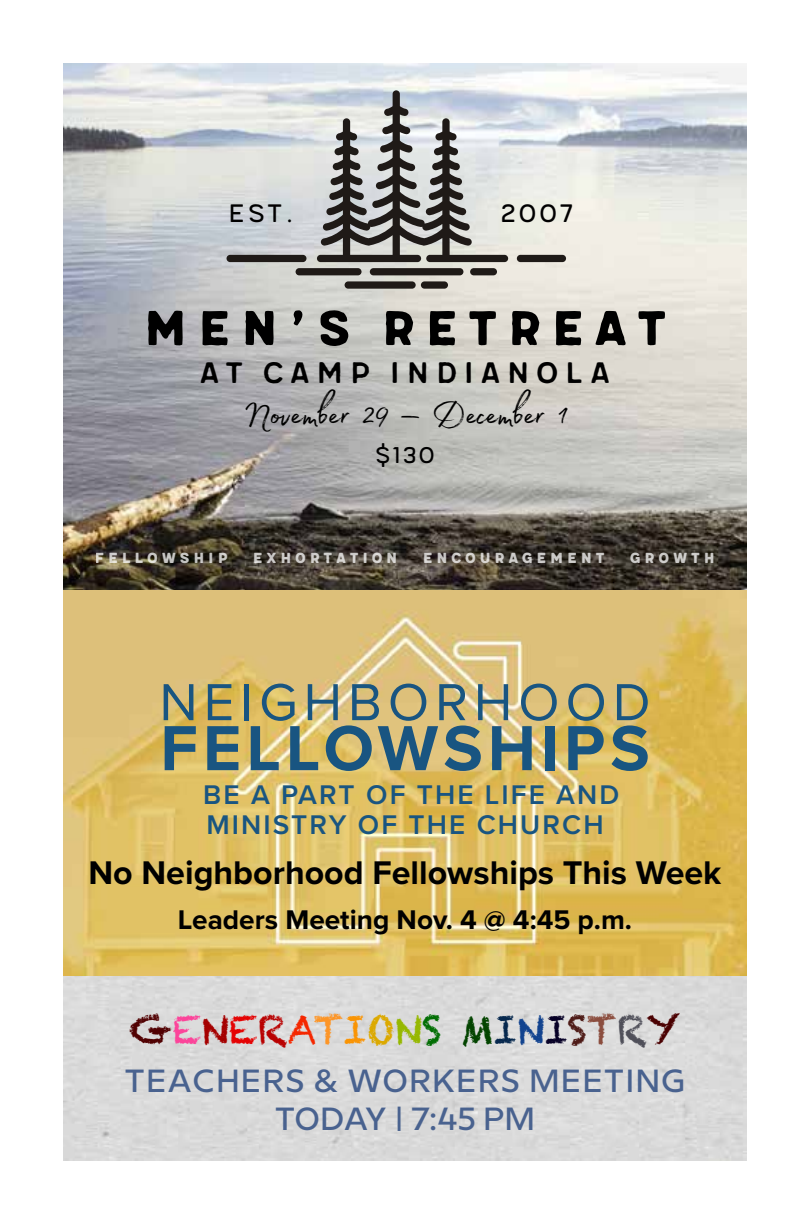
<style>
.page{position:relative;width:792px;height:1224px;background:#fff}
.page>*{position:absolute;margin:0;border:0;box-sizing:border-box;transform-origin:0 0}
.t1{font:700 66px "Proxima Nova";letter-spacing:.075em;color:#195581}
.t2{font:60.2px "Meltow San 300 Handmade";letter-spacing:.13em;color:#000}
.t3{font:54px "Proxima Nova";letter-spacing:.11em;color:#195581}
.t4{font:45.6px "Madelyn";letter-spacing:-.01em;color:#000}
.t5{font:38.8px "Chalkduster";color:#510102}
.t6{font:36.4px "Meltow San 200 Handmade";letter-spacing:.15em;color:#000}
.t7{font:700 34px "Proxima Nova";color:#000}
.t8{font:500 32px/38.4px "Milliard";letter-spacing:.03em;color:#49628f;text-align:center}
.t9{font:31px "Meltow San 100";letter-spacing:.075em;color:#000}
.t10{font:600 28px/30px "Proxima Nova";letter-spacing:.075em;color:#195581}
.t11{font:700 28px "Proxima Nova";color:#000}
.t12{font:28px "Meltow San 100";color:#000}
.t13{font:18px "Meltow San 300";letter-spacing:.175em;color:#fff}
.s1{color:#fc449a}
.s2{color:#a50000}
.s3{color:#e50304}
.s4{color:#b90101}
.s5{color:#f52700}
.s6{color:#fd9526}
.s7{color:#fa9403}
.s8{color:#dca900}
.s9{color:#96b801}
.s10{color:#016e03}
.s11{color:#034400}
.s12{color:#06284e}
.s13{color:#12438f}
.s14{color:#070127}
.s15{color:#4e1b17}
.s16{color:#8b4d3e}
.s17{color:#4f4f59}
.s18{color:#4a0001}
</style>
<div class="page">
<img style="left:63px;top:63px;width:684px;height:1098px">
<svg style="left:227px;top:90px;width:339px;height:199px;background:#b9bbba"></svg>
<h3 class="t9" style="left:228px;top:196px;width:68px">EST.</h3>
<h3 class="t9" style="left:500px;top:196px;width:76px">2007</h3>
<h2 class="t2" style="left:142px;top:290px;width:527px">MEN’S RETREAT</h2>
<h3 class="t6" style="left:199px;top:351px;width:413px">AT CAMP INDIANOLA</h3>
<h3 class="t4" style="left:243px;top:379px;width:325px">November 29 – December 1</h3>
<h3 class="t12" style="left:375px;top:439px;width:61px">$130</h3>
<p class="t13" style="left:95px;top:547px;width:134px">fellowship</p>
<p class="t13" style="left:252px;top:547px;width:147px">exhortation</p>
<p class="t13" style="left:423px;top:547px;width:184px">encouragement</p>
<p class="t13" style="left:630px;top:547px;width:87px">growth</p>
<h3 class="t3" style="left:159px;top:670px;width:493px">NEIGHBORHOOD</h3>
<h1 class="t1" style="left:160px;top:709px;width:491px">FELLOWSHIPS</h1>
<h3 class="t10" style="left:203px;top:781px;width:418px">BE A PART OF THE LIFE AND<br>MINISTRY OF THE CHURCH</h3>
<h3 class="t7" style="left:89px;top:852px;width:634px">No Neighborhood Fellowships This Week</h3>
<h3 class="t11" style="left:178px;top:903px;width:456px">Leaders Meeting Nov. 4 @ 4:45 p.m.</h3>
<h3 class="t5" style="left:129px;top:1007px;width:553px">G<span class="s1">E</span><span class="s2">N</span><span class="s3">E</span><span class="s4">R</span><span class="s5">A</span><span class="s6">T</span><span class="s7">I</span><span class="s8">O</span><span class="s9">N</span><span class="s10">S</span> <span class="s11">M</span><span class="s12">I</span><span class="s13">N</span><span class="s14">I</span><span class="s15">S</span><span class="s16">T</span><span class="s17">R</span><span class="s18">Y</span></h3>
<h3 class="t8" style="left:125px;top:1059px;width:562px">TEACHERS &amp; WORKERS MEETING<br>TODAY | 7:45 PM</h3>
</div>
